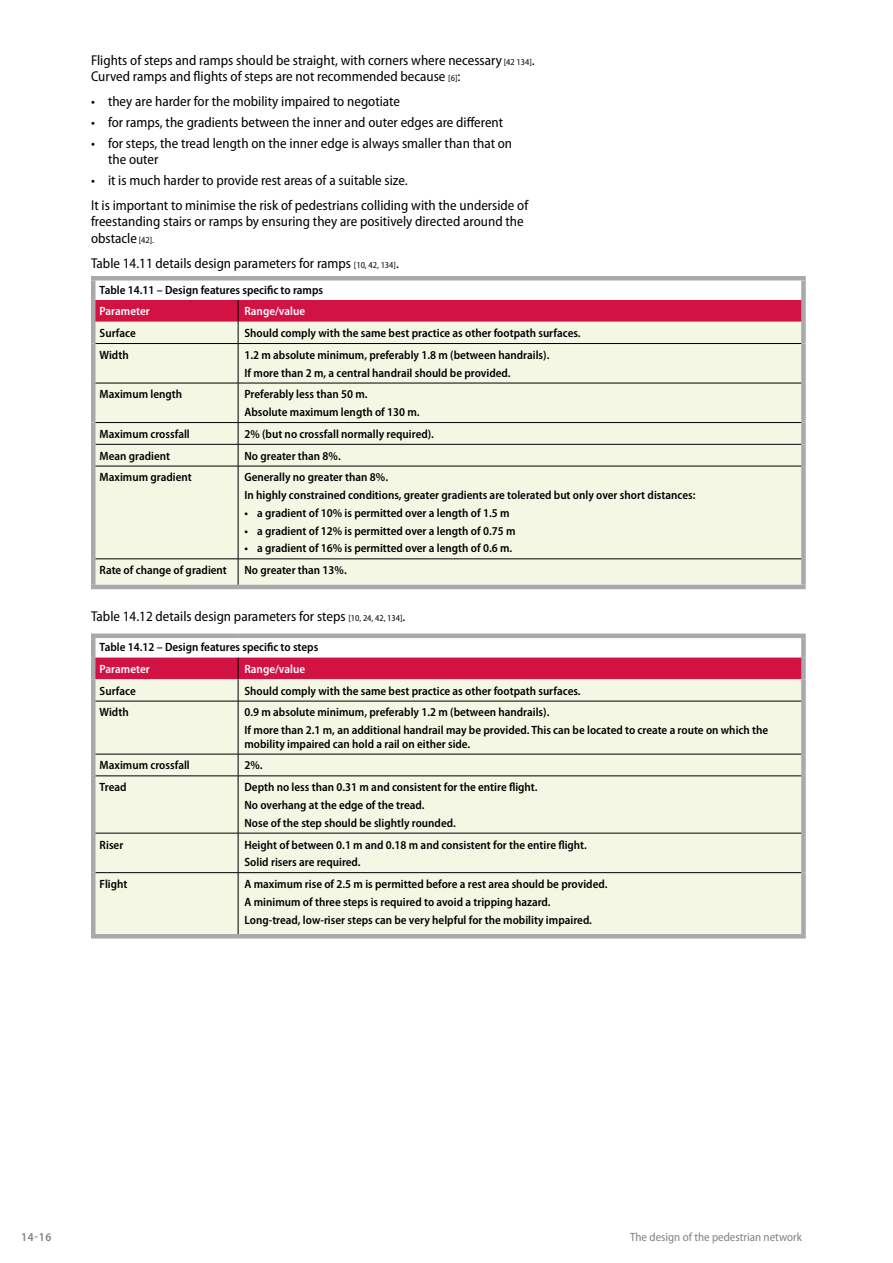
<style>
.page{position:relative;width:893px;height:1263px;background:#fff}
.page>*{position:absolute;margin:0;border:0;box-sizing:border-box;transform-origin:0 0}
.t1{font:semi-condensed 14.25px/16.5px "Myriad Pro";color:#000}
.t2{font:600 semi-condensed 12px/17.7px "Myriad Pro";color:#000}
.t3{font:600 semi-condensed 12px "Myriad Pro";color:#fff}
.t4{font:semi-condensed 12px "Myriad Pro";color:#808285}
.t5{font:600 semi-condensed 12px "Myriad Pro";color:#808285}
.s1{font-size:9px}
</style>
<div class="page">
<div style="left:95px;top:344px;width:706px;height:241px;background:#f5f7e5"></div>
<hr style="left:91px;top:276px;width:147px;height:4px;background:#a7a9ac">
<hr style="left:91px;top:280px;width:4px;height:20px;background:#a7a9ac">
<hr style="left:238px;top:276px;width:568px;height:4px;background:#a7a9ac">
<div style="left:801px;top:280px;width:5px;height:20px;background:#a7a9ac"></div>
<hr style="left:91px;top:300px;width:4px;height:22px;background:#a7a9ac">
<div style="left:801px;top:300px;width:5px;height:22px;background:#a7a9ac"></div>
<hr style="left:91px;top:322px;width:4px;height:21px;background:#a7a9ac">
<div style="left:801px;top:322px;width:5px;height:21px;background:#a7a9ac"></div>
<hr style="left:91px;top:343px;width:4px;height:40px;background:#a7a9ac">
<div style="left:801px;top:343px;width:5px;height:40px;background:#a7a9ac"></div>
<hr style="left:91px;top:383px;width:4px;height:40px;background:#a7a9ac">
<div style="left:801px;top:383px;width:5px;height:40px;background:#a7a9ac"></div>
<hr style="left:91px;top:423px;width:4px;height:21px;background:#a7a9ac">
<div style="left:801px;top:423px;width:5px;height:21px;background:#a7a9ac"></div>
<hr style="left:91px;top:444px;width:4px;height:22px;background:#a7a9ac">
<div style="left:801px;top:444px;width:5px;height:22px;background:#a7a9ac"></div>
<hr style="left:91px;top:466px;width:4px;height:93px;background:#a7a9ac">
<div style="left:801px;top:466px;width:5px;height:93px;background:#a7a9ac"></div>
<hr style="left:91px;top:559px;width:4px;height:26px;background:#a7a9ac">
<div style="left:801px;top:559px;width:5px;height:26px;background:#a7a9ac"></div>
<hr style="left:91px;top:585px;width:147px;height:4px;background:#a7a9ac">
<hr style="left:238px;top:585px;width:568px;height:4px;background:#a7a9ac">
<svg style="left:94px;top:300px;width:709px;height:43px;background:#e28493"></svg>
<hr style="left:95px;top:343px;width:143px;height:1px;background:#000">
<hr style="left:238px;top:343px;width:563px;height:1px;background:#000">
<hr style="left:238px;top:344px;width:1px;height:39px;background:#000">
<hr style="left:95px;top:383px;width:143px;height:1px;background:#000">
<hr style="left:238px;top:383px;width:563px;height:1px;background:#000">
<hr style="left:238px;top:383px;width:1px;height:39px;background:#000">
<hr style="left:95px;top:422px;width:143px;height:1px;background:#000">
<hr style="left:238px;top:422px;width:563px;height:1px;background:#000">
<hr style="left:95px;top:444px;width:143px;height:1px;background:#000">
<hr style="left:238px;top:444px;width:563px;height:1px;background:#000">
<svg style="left:238px;top:423px;width:1px;height:43px"></svg>
<hr style="left:95px;top:466px;width:143px;height:1px;background:#000">
<hr style="left:238px;top:466px;width:563px;height:1px;background:#000">
<hr style="left:238px;top:466px;width:1px;height:93px;background:#000">
<hr style="left:95px;top:559px;width:143px;height:1px;background:#000">
<hr style="left:238px;top:559px;width:563px;height:1px;background:#000">
<svg style="left:238px;top:559px;width:1px;height:26px"></svg>
<div style="left:95px;top:702px;width:706px;height:232px;background:#f5f7e5"></div>
<div style="left:91px;top:633px;width:147px;height:5px;background:#a7a9ac"></div>
<hr style="left:91px;top:638px;width:4px;height:19px;background:#a7a9ac">
<div style="left:238px;top:633px;width:568px;height:5px;background:#a7a9ac"></div>
<div style="left:801px;top:638px;width:5px;height:19px;background:#a7a9ac"></div>
<hr style="left:91px;top:657px;width:4px;height:22px;background:#a7a9ac">
<div style="left:801px;top:657px;width:5px;height:22px;background:#a7a9ac"></div>
<hr style="left:91px;top:679px;width:4px;height:22px;background:#a7a9ac">
<div style="left:801px;top:679px;width:5px;height:22px;background:#a7a9ac"></div>
<hr style="left:91px;top:701px;width:4px;height:53px;background:#a7a9ac">
<div style="left:801px;top:701px;width:5px;height:53px;background:#a7a9ac"></div>
<hr style="left:91px;top:754px;width:4px;height:22px;background:#a7a9ac">
<div style="left:801px;top:754px;width:5px;height:22px;background:#a7a9ac"></div>
<hr style="left:91px;top:776px;width:4px;height:57px;background:#a7a9ac">
<div style="left:801px;top:776px;width:5px;height:57px;background:#a7a9ac"></div>
<hr style="left:91px;top:833px;width:4px;height:40px;background:#a7a9ac">
<div style="left:801px;top:833px;width:5px;height:40px;background:#a7a9ac"></div>
<hr style="left:91px;top:873px;width:4px;height:61px;background:#a7a9ac">
<div style="left:801px;top:873px;width:5px;height:61px;background:#a7a9ac"></div>
<hr style="left:91px;top:934px;width:147px;height:4px;background:#a7a9ac">
<hr style="left:238px;top:934px;width:568px;height:4px;background:#a7a9ac">
<svg style="left:93px;top:657px;width:710px;height:44px;background:#e18493"></svg>
<hr style="left:95px;top:701px;width:143px;height:1px;background:#000">
<hr style="left:238px;top:701px;width:563px;height:1px;background:#000">
<hr style="left:238px;top:701px;width:1px;height:53px;background:#000">
<hr style="left:95px;top:754px;width:143px;height:1px;background:#000">
<hr style="left:238px;top:754px;width:563px;height:1px;background:#000">
<svg style="left:238px;top:754px;width:1px;height:22px"></svg>
<hr style="left:95px;top:776px;width:143px;height:1px;background:#000">
<hr style="left:238px;top:776px;width:563px;height:1px;background:#000">
<hr style="left:238px;top:776px;width:1px;height:57px;background:#000">
<hr style="left:95px;top:833px;width:143px;height:1px;background:#000">
<hr style="left:238px;top:833px;width:563px;height:1px;background:#000">
<hr style="left:238px;top:833px;width:1px;height:39px;background:#000">
<hr style="left:95px;top:872px;width:143px;height:1px;background:#000">
<hr style="left:238px;top:872px;width:563px;height:1px;background:#000">
<hr style="left:238px;top:873px;width:1px;height:61px;background:#000">
<p class="t1" style="left:91px;top:52px;width:445px">Flights of steps and ramps should be straight, with corners where necessary <span class="s1">[42 134]</span>.<br>Curved ramps and flights of steps are not recommended because <span class="s1">[6]</span>:</p>
<p class="t1" style="left:91px;top:93px;width:311px">• they are harder for the mobility impaired to negotiate</p>
<p class="t1" style="left:91px;top:114px;width:414px">• for ramps, the gradients between the inner and outer edges are different</p>
<p class="t1" style="left:108px;top:135px;width:406px;text-indent:-17px">• for steps, the tread length on the inner edge is always smaller than that on the outer</p>
<p class="t1" style="left:91px;top:168px;width:439px;line-height:25px">• it is much harder to provide rest areas of a suitable size.<br>It is important to minimise the risk of pedestrians colliding with the underside of</p>
<p class="t1" style="left:91px;top:214px;width:434px">freestanding stairs or ramps by ensuring they are positively directed around the obstacle <span class="s1">[42].</span></p>
<p class="t1" style="left:91px;top:255px;width:309px">Table 14.11 details design parameters for ramps <span class="s1">[10, 42, 134]</span>.</p>
<p class="t2" style="left:100px;top:281px;width:225px">Table 14.11 – Design features specific to ramps</p>
<p class="t3" style="left:100px;top:305px;width:52px">Parameter</p>
<p class="t3" style="left:244px;top:305px;width:62px">Range/value</p>
<p class="t2" style="left:100px;top:324px;width:38px">Surface</p>
<p class="t2" style="left:244px;top:324px;width:338px">Should comply with the same best practice as other footpath surfaces.</p>
<p class="t2" style="left:100px;top:346px;width:31px">Width</p>
<p class="t2" style="left:244px;top:346px;width:306px">1.2 m absolute minimum, preferably 1.8 m (between handrails).<br>If more than 2 m, a central handrail should be provided.</p>
<p class="t2" style="left:100px;top:386px;width:84px">Maximum length</p>
<p class="t2" style="left:244px;top:386px;width:177px">Preferably less than 50 m.<br>Absolute maximum length of 130 m.</p>
<p class="t2" style="left:100px;top:425px;width:92px">Maximum crossfall</p>
<p class="t2" style="left:244px;top:425px;width:191px">2% (but no crossfall normally required).</p>
<p class="t2" style="left:100px;top:447px;width:72px">Mean gradient</p>
<p class="t2" style="left:244px;top:447px;width:98px">No greater than 8%.</p>
<p class="t2" style="left:100px;top:469px;width:94px">Maximum gradient</p>
<p class="t2" style="left:244px;top:469px;width:452px">Generally no greater than 8%.<br>In highly constrained conditions, greater gradients are tolerated but only over short distances:</p>
<p class="t2" style="left:244px;top:504px;width:267px">• a gradient of 10% is permitted over a length of 1.5 m</p>
<p class="t2" style="left:244px;top:522px;width:273px">• a gradient of 12% is permitted over a length of 0.75 m</p>
<p class="t2" style="left:244px;top:540px;width:269px">• a gradient of 16% is permitted over a length of 0.6 m.</p>
<p class="t2" style="left:100px;top:561px;width:129px">Rate of change of gradient</p>
<p class="t2" style="left:244px;top:561px;width:104px">No greater than 13%.</p>
<p class="t1" style="left:91px;top:608px;width:316px">Table 14.12 details design parameters for steps <span class="s1">[10, 24, 42, 134]</span>.</p>
<p class="t2" style="left:100px;top:638px;width:220px">Table 14.12 – Design features specific to steps</p>
<p class="t3" style="left:100px;top:662px;width:52px">Parameter</p>
<p class="t3" style="left:244px;top:662px;width:62px">Range/value</p>
<p class="t2" style="left:100px;top:682px;width:38px">Surface</p>
<p class="t2" style="left:244px;top:682px;width:338px">Should comply with the same best practice as other footpath surfaces.</p>
<p class="t2" style="left:100px;top:704px;width:31px">Width</p>
<p class="t2" style="left:244px;top:704px;width:525px">0.9 m absolute minimum, preferably 1.2 m (between handrails).<br>If more than 2.1 m, an additional handrail may be provided. This can be located to create a route on which the</p>
<p class="t2" style="left:244px;top:735px;width:227px">mobility impaired can hold a rail on either side.</p>
<p class="t2" style="left:100px;top:757px;width:92px">Maximum crossfall</p>
<p class="t2" style="left:244px;top:757px;width:20px">2%.</p>
<p class="t2" style="left:100px;top:778px;width:28px">Tread</p>
<p class="t2" style="left:244px;top:778px;width:295px">Depth no less than 0.31 m and consistent for the entire flight.<br>No overhang at the edge of the tread.<br>Nose of the step should be slightly rounded.</p>
<p class="t2" style="left:100px;top:836px;width:25px">Riser</p>
<p class="t2" style="left:244px;top:836px;width:344px">Height of between 0.1 m and 0.18 m and consistent for the entire flight.<br>Solid risers are required.</p>
<p class="t2" style="left:100px;top:875px;width:29px">Flight</p>
<p class="t2" style="left:244px;top:875px;width:364px">A maximum rise of 2.5 m is permitted before a rest area should be provided.<br>A minimum of three steps is required to avoid a tripping hazard.<br>Long-tread, low-riser steps can be very helpful for the mobility impaired.</p>
<p class="t5" style="left:28px;top:1230px;width:7px">6</p>
<p class="t4" style="left:630px;top:1230px;width:173px">The design of the pedestrian network</p>
<p class="t5" style="left:21px;top:1230px;width:32px">14-16</p>
</div>
